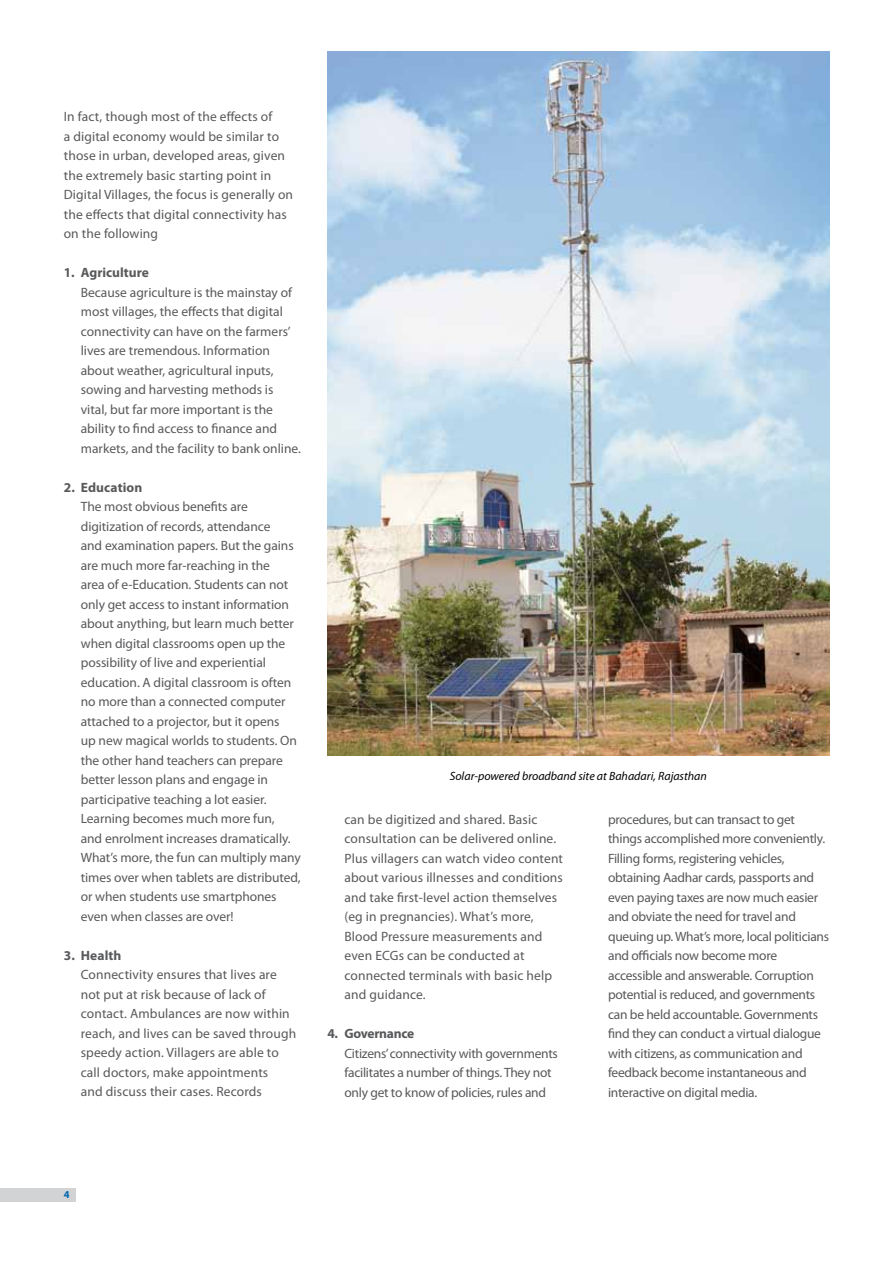
<style>
.page{position:relative;width:893px;height:1263px;background:#fff}
.page>*{position:absolute;margin:0;border:0;box-sizing:border-box;transform-origin:0 0}
.t1{font:13.5px/19.5px "Myriad Pro";letter-spacing:-.005em;color:#58595b}
.t2{font:700 13.5px "Myriad Pro";color:#58595b}
.t3{font:700 13.5px "Myriad Pro";letter-spacing:-.02em;color:#58595b}
.t4{font:italic 12px "Myriad Pro";color:#000}
.t5{font:700 10.5px "Myriad Pro";color:#0067b1}
</style>
<div class="page">
<div style="left:0;top:1187px;width:76px;height:14px;background:#d1d3d4"></div>
<img style="left:327px;top:51px;width:502px;height:705px">
<p class="t1" style="left:64px;top:107px;width:231px">In fact, though most of the effects of<br>a digital economy would be similar to those in urban, developed areas, given the extremely basic starting point in Digital Villages, the focus is generally on the effects that digital connectivity has on the following</p>
<p class="t2" style="left:64px;top:264px;width:87px">1. Agriculture</p>
<p class="t1" style="left:81px;top:282px;width:222px">Because agriculture is the mainstay of most villages, the effects that digital connectivity can have on the farmers’ lives are tremendous. Information about weather, agricultural inputs, sowing and harvesting methods is vital, but far more important is the ability to find access to finance and markets, and the facility to bank online.</p>
<p class="t2" style="left:64px;top:478px;width:80px">2. Education</p>
<p class="t1" style="left:81px;top:497px;width:222px">The most obvious benefits are digitization of records, attendance<br>and examination papers. But the gains are much more far-reaching in the<br>area of e-Education. Students can not only get access to instant information about anything, but learn much better when digital classrooms open up the possibility of live and experiential education. A digital classroom is often no more than a connected computer attached to a projector, but it opens<br>up new magical worlds to students. On the other hand teachers can prepare better lesson plans and engage in participative teaching a lot easier.<br>Learning becomes much more fun,<br>and enrolment increases dramatically.<br>What’s more, the fun can multiply many times over when tablets are distributed, or when students use smartphones even when classes are over!</p>
<p class="t2" style="left:64px;top:946px;width:59px">3. Health</p>
<p class="t1" style="left:81px;top:964px;width:217px">Connectivity ensures that lives are not put at risk because of lack of contact. Ambulances are now within reach, and lives can be saved through speedy action. Villagers are able to call doctors, make appointments<br>and discuss their cases. Records</p>
<p class="t4" style="left:450px;top:768px;width:259px">Solar-powered broadband site at Bahadari, Rajasthan</p>
<p class="t1" style="left:344px;top:809px;width:220px">can be digitized and shared. Basic consultation can be delivered online.<br>Plus villagers can watch video content about various illnesses and conditions and take first-level action themselves (eg in pregnancies). What’s more, Blood Pressure measurements and even ECGs can be conducted at connected terminals with basic help and guidance.</p>
<p class="t3" style="left:327px;top:1025px;width:88px">4. Governance</p>
<p class="t1" style="left:344px;top:1043px;width:215px">Citizens’ connectivity with governments facilitates a number of things. They not only get to know of policies, rules and</p>
<p class="t1" style="left:608px;top:809px;width:223px">procedures, but can transact to get things accomplished more conveniently.<br>Filling forms, registering vehicles, obtaining Aadhar cards, passports and even paying taxes are now much easier and obviate the need for travel and queuing up. What’s more, local politicians and officials now become more accessible and answerable. Corruption potential is reduced, and governments can be held accountable. Governments find they can conduct a virtual dialogue with citizens, as communication and feedback become instantaneous and interactive on digital media.</p>
<p class="t5" style="left:64px;top:1188px;width:7px">4</p>
</div>
